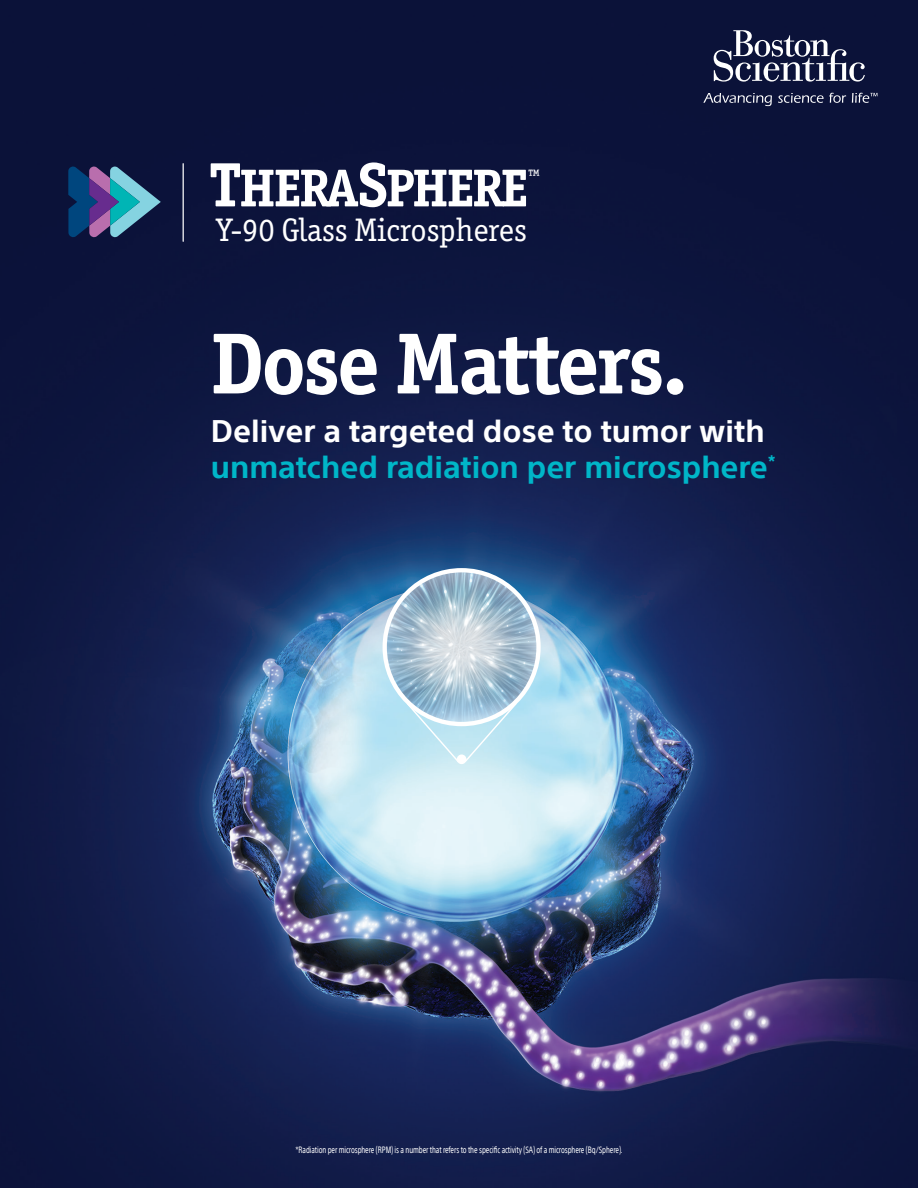
<style>
.page{position:relative;width:918px;height:1188px;background:#fff}
.page>*{position:absolute;margin:0;border:0;box-sizing:border-box;transform-origin:0 0}
.t1{font:700 86.85px "Officina Ser ITC Std";letter-spacing:-.025em;color:#fff}
.t2{font:700 53.4px "Officina Ser ITC Std";letter-spacing:-.04em;color:#fff}
.t3{font:32.7px "Officina Ser ITC Std";color:#fff}
.t4{font:700 30.45px/36px "SST";color:#00b6c8}
.t5{font:15.75px "Officina Ser ITC Std";color:#fff}
.t6{font:condensed 9px "SST";letter-spacing:-.01em;color:#fff;scale:.87 1}
.s1{font-size:62.7px}
.s2{color:#fff}
</style>
<div class="page">
<img style="left:0;top:0;width:918px;height:1188px">
<img style="left:385px;top:570px;width:154px;height:154px;border-radius:77px">
<div style="left:383px;top:568px;width:158px;height:158px;border:4px solid #fff;border-radius:50%"></div>
<svg style="left:405px;top:701px;width:113px;height:63px;background:#bee0ee"></svg>
<svg style="left:714px;top:30px;width:151px;height:52px"></svg>
<svg style="left:703px;top:93px;width:69px;height:13px"></svg>
<svg style="left:778px;top:93px;width:68px;height:10px"></svg>
<svg style="left:852px;top:93px;width:25px;height:10px"></svg>
<svg style="left:68px;top:167px;width:93px;height:70px;background:#395d87"></svg>
<hr style="left:183px;top:164px;width:1px;height:77px;background:#fff">
<p class="t2" style="left:211px;top:155px;width:319px"><span class="s1">T</span>HERA<span class="s1">S</span>PHERE</p>
<p class="t5" style="left:528px;top:166px;width:13px">™</p>
<p class="t3" style="left:216px;top:211px;width:312px">Y-90 Glass Microspheres</p>
<p class="t1" style="left:211px;top:310px;width:478px">Dose Matters.</p>
<p class="t4" style="left:211px;top:413px;width:566px"><span class="s2">Deliver a targeted dose to tumor with </span>unmatched radiation per microsphere<sup>*</sup></p>
<p class="t6" style="left:295px;top:1144px;width:378px">*Radiation per microsphere (RPM) is a number that refers to the specific activity (SA) of a microsphere (Bq/Sphere).</p>
</div>
